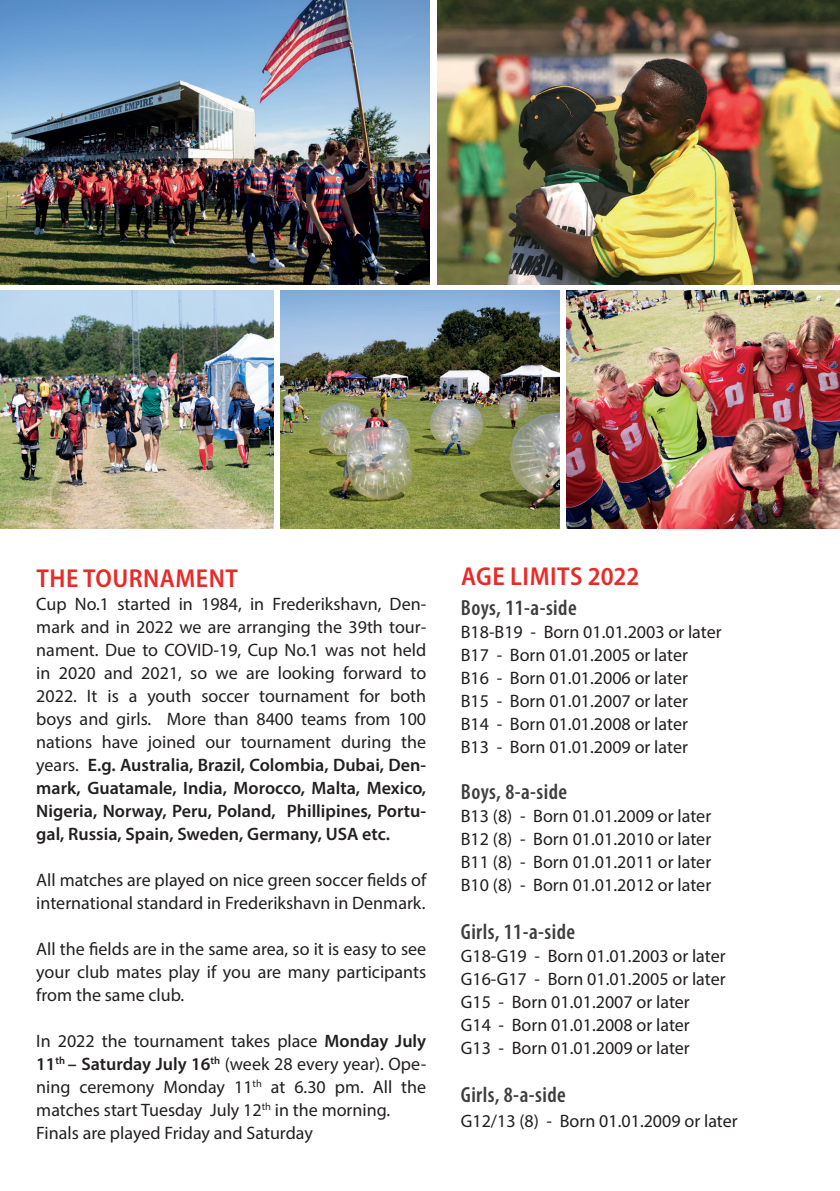
<style>
.page{position:relative;width:840px;height:1191px;background:#fff}
.page>*{position:absolute;margin:0;border:0;box-sizing:border-box;transform-origin:0 0}
.t1{font:600 semi-condensed 26px "Myriad Pro";letter-spacing:.02em;color:#e82a29}
.t2{font:600 condensed 22px "Myriad Pro";letter-spacing:.02em;color:#3e3e3f}
.t3{font:18px/23px "Myriad Pro";color:#231f20}
.s1{font-weight:600}
</style>
<div class="page">
<img style="left:0;top:1px;width:429px;height:283px">
<img style="left:566px;top:290px;width:273px;height:238px">
<img style="left:437px;top:1px;width:402px;height:283px">
<img style="left:0;top:290px;width:274px;height:238px">
<img style="left:281px;top:290px;width:277px;height:238px">
<h1 class="t1" style="left:37px;top:561px;width:203px">THE TOURNAMENT</h1>
<p class="t3" style="left:36px;top:591px;width:391px;text-align:justify">Cup No.1 started in 1984, in Frederikshavn, Den&shy;mark and in 2022 we are arranging the 39th tour&shy;nament. Due to COVID-19, Cup No.1 was not held in 2020 and 2021, so we are looking forward to 2022. It is a youth soccer tournament for both boys and girls. More than 8400 teams from 100 nations have joined our tournament during the years. <span class="s1">E.g. Australia, Brazil, Colombia, Dubai, Den&shy;mark, Guatamale, India, Morocco, Malta, Mexico, Nigeria, Norway, Peru, Poland, Phillipines, Portu&shy;gal, Russia, Spain, Sweden, Germany, USA etc.</span></p>
<p class="t3" style="left:36px;top:868px;width:391px">All matches are played on nice green soccer fields of international standard in Frederikshavn in Denmark.</p>
<p class="t3" style="left:36px;top:937px;width:391px;text-align:justify">All the fields are in the same area, so it is easy to see your club mates play if you are many participants from the same club.</p>
<p class="t3" style="left:36px;top:1029px;width:391px">In 2022 the tournament takes place <span class="s1">Monday July 11</span><sup>th</sup> <span class="s1">– Saturday July 16</span><sup>th</sup> (week 28 every year). Ope&shy;ning ceremony Monday 11<sup>th</sup> at 6.30 pm. All the matches start Tuesday July 12<sup>th</sup> in the morning.<br>Finals are played Friday and Saturday</p>
<h1 class="t1" style="left:461px;top:560px;width:180px">AGE LIMITS 2022</h1>
<p class="t2" style="left:460px;top:594px;width:117px">Boys, 11-a-side</p>
<p class="t3" style="left:460px;top:620px;width:262px">B18-B19 - Born 01.01.2003 or later<br>B17 - Born 01.01.2005 or later<br>B16 - Born 01.01.2006 or later<br>B15 - Born 01.01.2007 or later<br>B14 - Born 01.01.2008 or later<br>B13 - Born 01.01.2009 or later</p>
<p class="t2" style="left:460px;top:778px;width:108px">Boys, 8-a-side</p>
<p class="t3" style="left:460px;top:804px;width:252px;text-align:justify">B13 (8) - Born 01.01.2009 or later B12 (8) - Born 01.01.2010 or later B11 (8) - Born 01.01.2011 or later B10 (8) - Born 01.01.2012 or later</p>
<p class="t2" style="left:460px;top:918px;width:116px">Girls, 11-a-side</p>
<p class="t3" style="left:460px;top:944px;width:266px">G18-G19 - Born 01.01.2003 or later<br>G16-G17 - Born 01.01.2005 or later<br>G15 - Born 01.01.2007 or later<br>G14 - Born 01.01.2008 or later<br>G13 - Born 01.01.2009 or later</p>
<p class="t2" style="left:460px;top:1081px;width:106px">Girls, 8-a-side</p>
<p class="t3" style="left:460px;top:1108px;width:278px">G12/13 (8) - Born 01.01.2009 or later</p>
</div>
